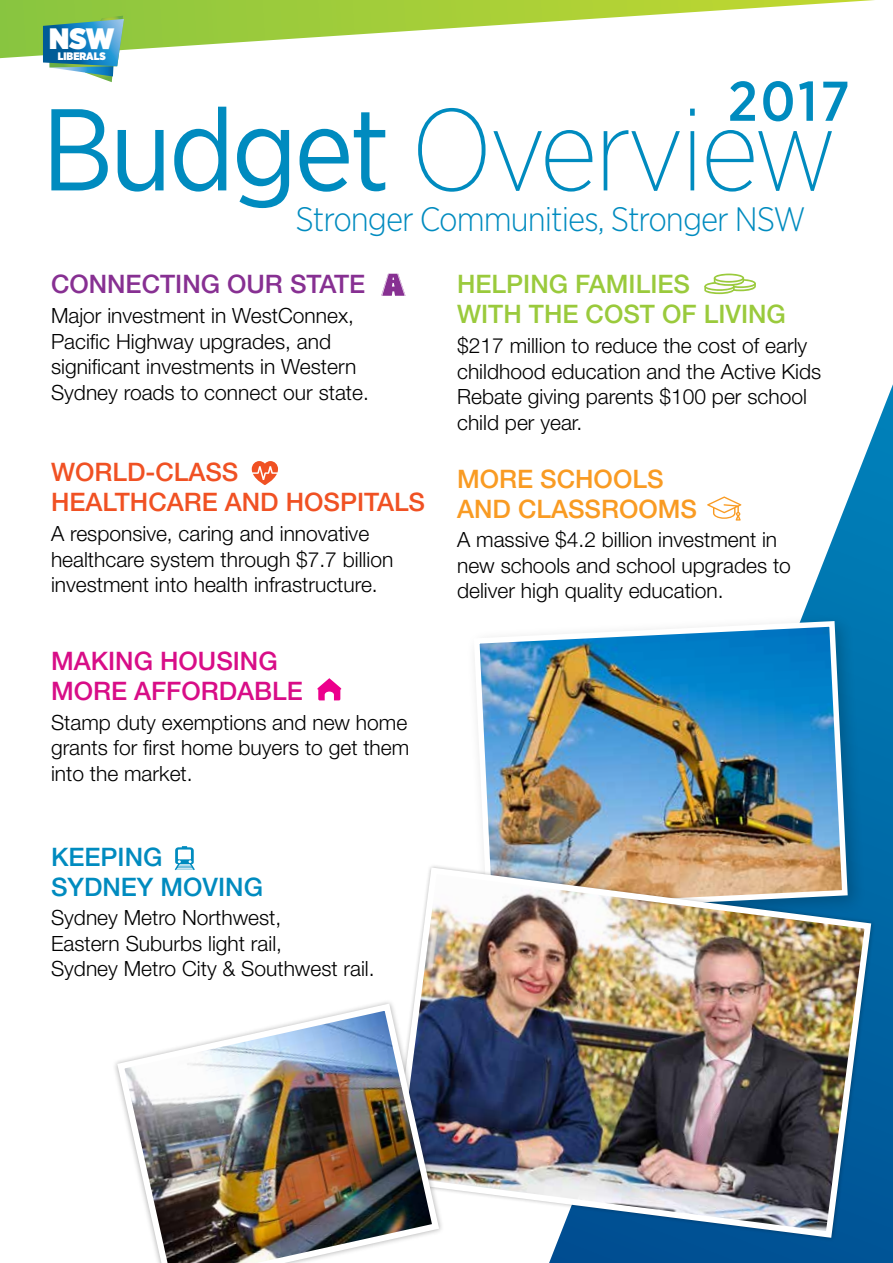
<style>
.page{position:relative;width:893px;height:1263px;background:#fff}
.page>*{position:absolute;margin:0;border:0;box-sizing:border-box;transform-origin:0 0}
.t1{font:200 115.95px "Gotham Narrow";letter-spacing:-.03em;color:#008bbf}
.t2{font:500 55.95px "Gotham Narrow";color:#008bbf}
.t3{font:300 33.9px "Gotham Narrow";letter-spacing:-.03em;color:#008bbf}
.t4{font:900 29.55px "Gotham Narrow";color:#fff}
.t5{font:500 25.5px/30px "Helvetica Neue";color:#9aca3c}
.t6{font:500 25.5px/30px "Helvetica Neue";color:#f05123}
.t7{font:500 25.5px/30px "Helvetica Neue";color:#d80d87}
.t8{font:500 25.5px/30px "Helvetica Neue";color:#f99b23}
.t9{font:500 25.5px/30px "Helvetica Neue";color:#008bbf}
.t10{font:500 25.5px "Helvetica Neue";color:#873092}
.t11{font:300 21px/25.5px "Helvetica Neue";color:#000}
.t12{font:900 10.8px "Gotham Narrow";color:#fff}
.s1{font-weight:400}
</style>
<div class="page">
<svg style="left:549px;top:384px;width:344px;height:879px"></svg>
<svg style="left:0;top:0;width:875px;height:58px"></svg>
<div style="left:465px;top:612px;width:401px;height:319px;background:#000;opacity:.2"></div>
<img style="left:471px;top:618px;width:379px;height:245px">
<svg style="left:43px;top:16px;width:81px;height:66px"></svg>
<img style="left:413px;top:864px;width:461px;height:377px">
<img style="left:115px;top:1000px;width:328px;height:263px">
<svg style="left:252px;top:461px;width:26px;height:24px"></svg>
<svg style="left:381px;top:274px;width:24px;height:22px"></svg>
<svg style="left:317px;top:678px;width:25px;height:22px"></svg>
<svg style="left:175px;top:846px;width:20px;height:24px"></svg>
<svg style="left:707px;top:496px;width:34px;height:25px"></svg>
<svg style="left:704px;top:274px;width:52px;height:20px"></svg>
<h3 class="t4" style="left:49px;top:19px;width:67px">NSW</h3>
<p class="t12" style="left:58px;top:49px;width:49px">LIBERALS</p>
<h2 class="t2" style="left:728px;top:66px;width:123px">2017</h2>
<h1 class="t1" style="left:42px;top:80px;width:797px"><span class="s1">Budget</span> Overview</h1>
<h3 class="t3" style="left:296px;top:198px;width:511px">Stronger Communities, Stronger NSW</h3>
<p class="t10" style="left:51px;top:269px;width:316px">CONNECTING OUR STATE</p>
<p class="t11" style="left:51px;top:303px;width:319px">Major investment in WestConnex, Pacific Highway upgrades, and significant investments in Western Sydney roads to connect our state.</p>
<p class="t6" style="left:51px;top:457px;width:376px">WORLD-CLASS<br>HEALTHCARE AND HOSPITALS</p>
<p class="t11" style="left:51px;top:521px;width:344px">A responsive, caring and innovative healthcare system through $7.7 billion investment into health infrastructure.</p>
<p class="t7" style="left:51px;top:645px;width:253px">MAKING HOUSING<br>MORE AFFORDABLE</p>
<p class="t11" style="left:51px;top:709px;width:360px;text-align:justify">Stamp duty exemptions and new home grants for first home buyers to get them into the market.</p>
<p class="t9" style="left:51px;top:841px;width:214px">KEEPING<br>SYDNEY MOVING</p>
<p class="t11" style="left:51px;top:905px;width:325px">Sydney Metro Northwest,<br>Eastern Suburbs light rail,<br>Sydney Metro City &amp; Southwest rail.</p>
<p class="t5" style="left:457px;top:269px;width:330px">HELPING FAMILIES<br>WITH THE COST OF LIVING</p>
<p class="t11" style="left:457px;top:333px;width:366px">$217 million to reduce the cost of early childhood education and the Active Kids Rebate giving parents $100 per school child per year.</p>
<p class="t8" style="left:457px;top:463px;width:241px">MORE SCHOOLS<br>AND CLASSROOMS</p>
<p class="t11" style="left:457px;top:527px;width:335px">A massive $4.2 billion investment in new schools and school upgrades to deliver high quality education.</p>
</div>
